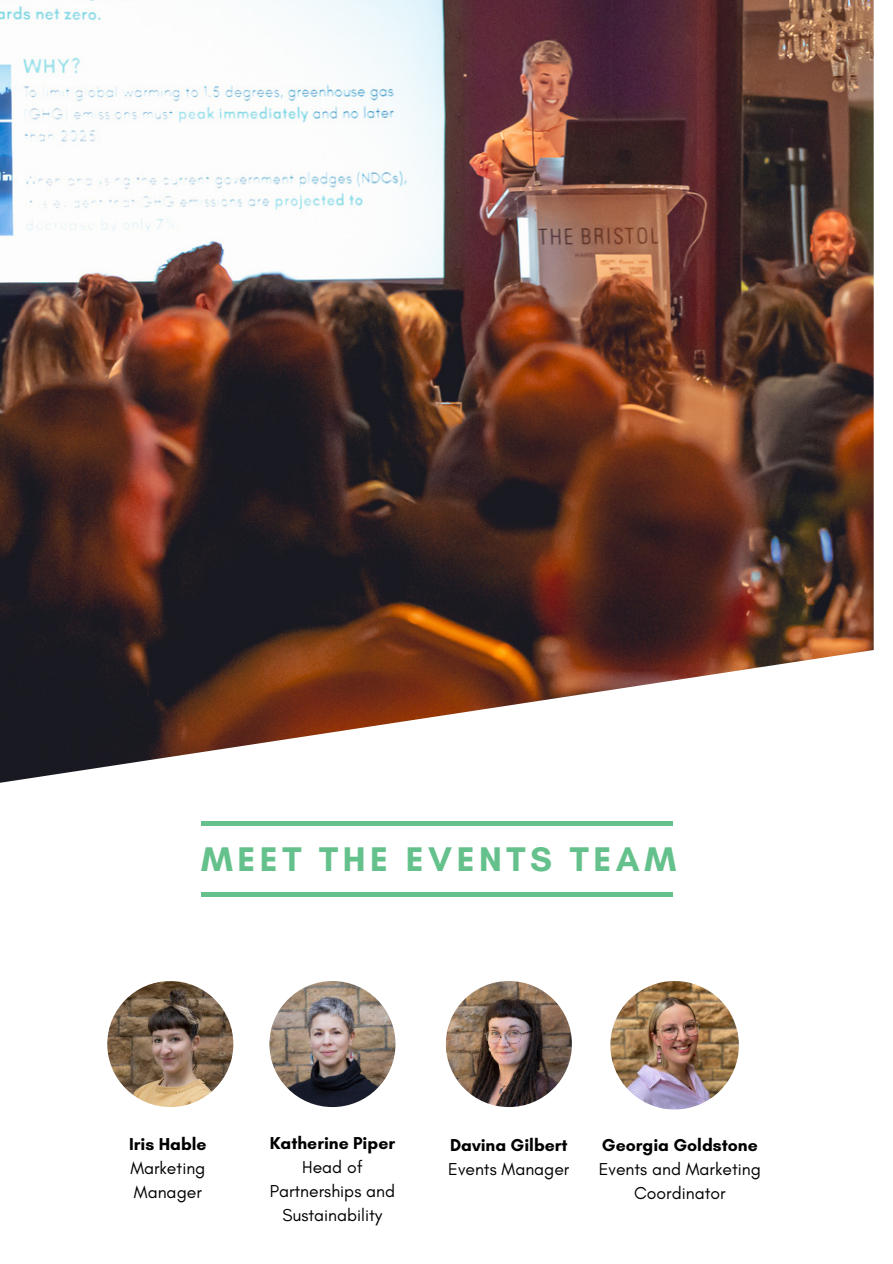
<style>
.page{position:relative;width:893px;height:1264px;background:#fff}
.page>*{position:absolute;margin:0;border:0;box-sizing:border-box;transform-origin:0 0}
.t1{font:700 34.8px "Glacial Indifference";letter-spacing:.13em;color:#65c18c}
.t2{font:17.55px/23.7px "Glacial Indifference";color:#000;text-align:center}
.t3{font:700 17.55px "Glacial Indifference";color:#000}
</style>
<div class="page">
<div style="left:201px;top:821px;width:472px;height:5px;background:#65c18c"></div>
<div style="left:201px;top:892px;width:472px;height:5px;background:#65c18c"></div>
<img style="left:446px;top:981px;width:126px;height:126px;border-radius:50%">
<img style="left:269px;top:981px;width:126px;height:126px;border-radius:50%">
<img style="left:107px;top:981px;width:126px;height:125px;border-radius:50%">
<img style="left:610px;top:981px;width:128px;height:128px">
<img style="left:0;top:0;width:873px;height:783px">
<h1 class="t1" style="left:201px;top:837px;width:476px">MEET THE EVENTS TEAM</h1>
<p class="t3" style="left:129px;top:1133px;width:79px">Iris Hable</p>
<p class="t2" style="left:130px;top:1156px;width:77px;text-align:left">Marketing<br>Manager</p>
<p class="t3" style="left:270px;top:1132px;width:127px">Katherine Piper</p>
<p class="t2" style="left:270px;top:1155px;width:127px">Head of<br>Partnerships and<br>Sustainability</p>
<p class="t3" style="left:450px;top:1134px;width:119px">Davina Gilbert</p>
<p class="t2" style="left:448px;top:1157px;width:123px">Events Manager</p>
<p class="t3" style="left:602px;top:1134px;width:157px">Georgia Goldstone</p>
<p class="t2" style="left:598px;top:1157px;width:163px">Events and Marketing<br>Coordinator</p>
</div>
